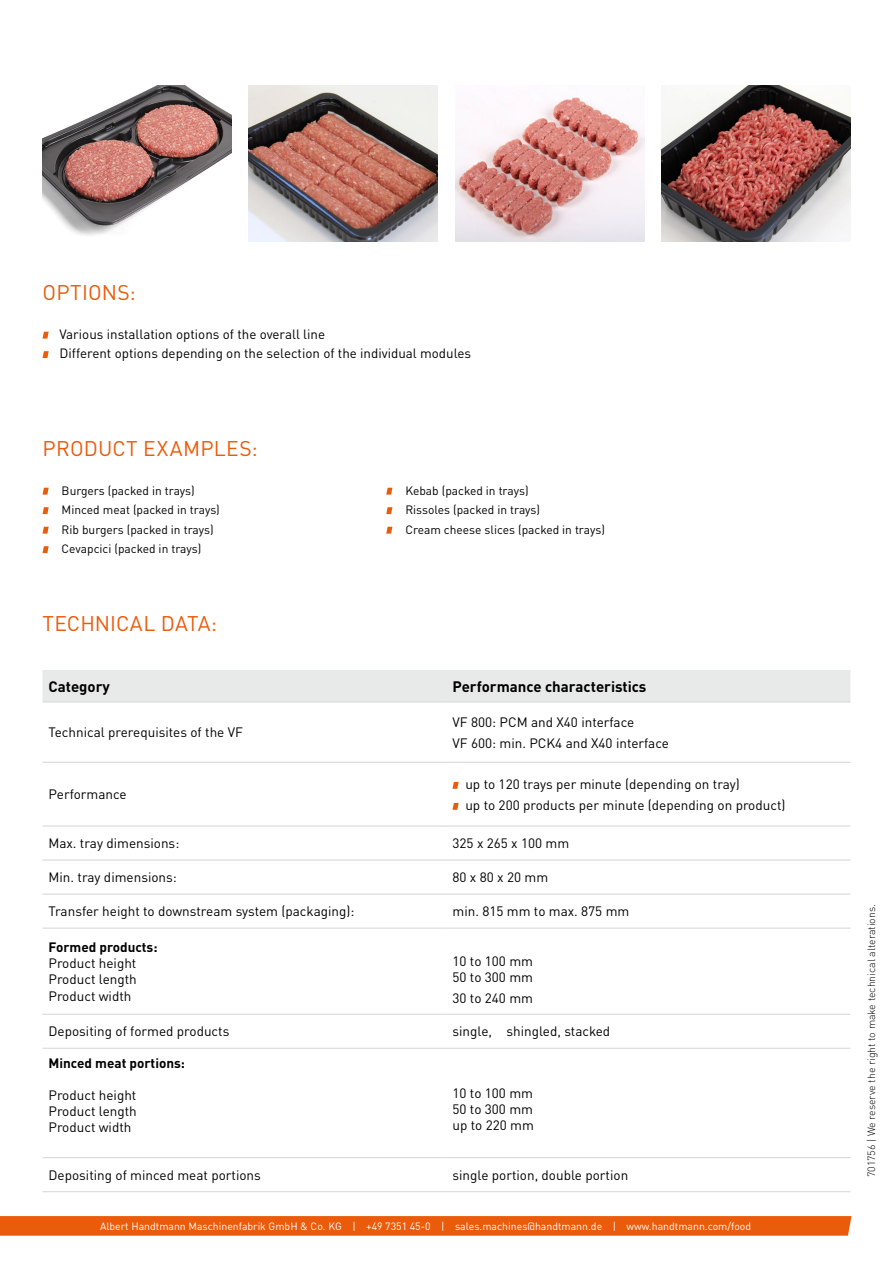
<style>
.page{position:relative;width:893px;height:1263px;background:#fff}
.page>*{position:absolute;margin:0;border:0;box-sizing:border-box;transform-origin:0 0}
.t1{font:21px "DIN Pro";letter-spacing:.01em;color:#ea5b0b}
.t2{font:700 15px "DIN Pro";color:#000}
.t3{font:13.5px/16.2px "DIN Pro";color:#000}
.t4{font:700 13.5px "DIN Pro";color:#000}
.t5{font:13.35px/19.5px "DIN Pro";color:#000}
.t6{font:12px/19.5px "DIN Pro";color:#000}
.t7{font:10.5px "DIN Pro";color:#fff}
.t8{font:300 10.5px "DIN Pro";color:#000}
</style>
<div class="page">
<svg style="left:0;top:1216px;width:851px;height:20px;background:#ea5e0f"></svg>
<img style="left:455px;top:97px;width:189px;height:144px">
<img style="left:661px;top:85px;width:189px;height:156px">
<img style="left:43px;top:85px;width:189px;height:151px">
<img style="left:249px;top:85px;width:189px;height:156px">
<svg style="left:43px;top:332px;width:6px;height:7px"></svg>
<svg style="left:43px;top:351px;width:6px;height:7px"></svg>
<svg style="left:43px;top:488px;width:6px;height:7px"></svg>
<svg style="left:43px;top:507px;width:6px;height:7px"></svg>
<svg style="left:43px;top:527px;width:6px;height:7px"></svg>
<svg style="left:43px;top:546px;width:6px;height:7px"></svg>
<div style="left:43px;top:671px;width:807px;height:30px;background:#e8eae9"></div>
<hr style="left:43px;top:701px;width:403px;height:1px;background:#d2d6d3">
<hr style="left:446px;top:701px;width:404px;height:1px;background:#d2d6d3">
<hr style="left:43px;top:762px;width:403px;height:1px;background:#d2d6d3">
<hr style="left:446px;top:762px;width:404px;height:1px;background:#d2d6d3">
<hr style="left:43px;top:826px;width:403px;height:1px;background:#d2d6d3">
<hr style="left:446px;top:826px;width:404px;height:1px;background:#d2d6d3">
<hr style="left:43px;top:860px;width:403px;height:1px;background:#d2d6d3">
<hr style="left:446px;top:860px;width:404px;height:1px;background:#d2d6d3">
<hr style="left:43px;top:894px;width:403px;height:1px;background:#d2d6d3">
<hr style="left:446px;top:894px;width:404px;height:1px;background:#d2d6d3">
<hr style="left:43px;top:928px;width:403px;height:1px;background:#d2d6d3">
<hr style="left:446px;top:928px;width:404px;height:1px;background:#d2d6d3">
<hr style="left:43px;top:1014px;width:403px;height:1px;background:#d2d6d3">
<hr style="left:446px;top:1014px;width:404px;height:1px;background:#d2d6d3">
<hr style="left:43px;top:1048px;width:403px;height:1px;background:#d2d6d3">
<hr style="left:446px;top:1048px;width:404px;height:1px;background:#d2d6d3">
<hr style="left:43px;top:1157px;width:403px;height:1px;background:#d2d6d3">
<hr style="left:446px;top:1157px;width:404px;height:1px;background:#d2d6d3">
<hr style="left:43px;top:1191px;width:403px;height:1px;background:#d2d6d3">
<hr style="left:446px;top:1191px;width:404px;height:1px;background:#d2d6d3">
<hr style="left:43px;top:670px;width:403px;height:1px;background:#e8eae9">
<hr style="left:446px;top:670px;width:404px;height:1px;background:#e8eae9">
<hr style="left:446px;top:671px;width:1px;height:30px;background:#e8eae9">
<svg style="left:452px;top:782px;width:7px;height:7px"></svg>
<svg style="left:452px;top:803px;width:7px;height:7px"></svg>
<svg style="left:386px;top:488px;width:6px;height:7px"></svg>
<svg style="left:386px;top:507px;width:6px;height:7px"></svg>
<svg style="left:386px;top:527px;width:6px;height:7px"></svg>
<h1 class="t1" style="left:43px;top:275px;width:95px">OPTIONS:</h1>
<p class="t5" style="left:60px;top:323px;width:413px">Various installation options of the overall line<br>Different options depending on the selection of the individual modules</p>
<h1 class="t1" style="left:43px;top:431px;width:217px">PRODUCT EXAMPLES:</h1>
<p class="t6" style="left:62px;top:479px;width:160px">Burgers (packed in trays)<br>Minced meat (packed in trays)<br>Rib burgers (packed in trays)<br>Cevapcici (packed in trays)</p>
<h1 class="t1" style="left:43px;top:607px;width:176px">TECHNICAL DATA:</h1>
<p class="t6" style="left:405px;top:479px;width:201px">Kebab (packed in trays)<br>Rissoles (packed in trays)<br>Cream cheese slices (packed in trays)</p>
<p class="t2" style="left:49px;top:674px;width:63px">Category</p>
<p class="t2" style="left:452px;top:674px;width:195px">Performance characteristics</p>
<p class="t3" style="left:49px;top:723px;width:196px">Technical prerequisites of the VF</p>
<p class="t3" style="left:452px;top:710px;width:218px;line-height:21px">VF 800: PCM and X40 interface<br>VF 600: min. PCK4 and X40 interface</p>
<p class="t3" style="left:49px;top:785px;width:80px">Performance</p>
<p class="t3" style="left:465px;top:772px;width:322px;line-height:21px">up to 120 trays per minute (depending on tray)<br>up to 200 products per minute (depending on product)</p>
<p class="t3" style="left:49px;top:834px;width:132px">Max. tray dimensions:</p>
<p class="t3" style="left:452px;top:834px;width:118px">325 x 265 x 100 mm</p>
<p class="t3" style="left:49px;top:868px;width:130px">Min. tray dimensions:</p>
<p class="t3" style="left:452px;top:868px;width:97px">80 x 80 x 20 mm</p>
<p class="t3" style="left:49px;top:902px;width:307px">Transfer height to downstream system (packaging):</p>
<p class="t3" style="left:452px;top:902px;width:178px">min. 815 mm to max. 875 mm</p>
<p class="t4" style="left:49px;top:936px;width:110px">Formed products:</p>
<p class="t3" style="left:49px;top:954px;width:90px;text-align:justify">Product height Product length Product width</p>
<p class="t3" style="left:452px;top:951px;width:82px">10 to 100 mm<br>50 to 300 mm</p>
<p class="t3" style="left:452px;top:989px;width:82px">30 to 240 mm</p>
<p class="t3" style="left:49px;top:1022px;width:182px">Depositing of formed products</p>
<p class="t3" style="left:452px;top:1022px;width:159px">single, shingled, stacked</p>
<p class="t4" style="left:49px;top:1051px;width:138px">Minced meat portions:</p>
<p class="t3" style="left:49px;top:1086px;width:90px;text-align:justify">Product height Product length Product width</p>
<p class="t3" style="left:452px;top:1083px;width:83px;text-align:justify">10 to 100 mm 50 to 300 mm up to 220 mm</p>
<p class="t3" style="left:49px;top:1165px;width:214px">Depositing of minced meat portions</p>
<p class="t3" style="left:452px;top:1165px;width:177px">single portion, double portion</p>
<p class="t7" style="left:100px;top:1218px;width:653px">Albert Handtmann Maschinenfabrik GmbH &amp; Co. KG | +49 7351 45-0 | sales.machines@handtmann.de | www.handtmann.com/food</p>
<p class="t8" style="left:863px;top:1177px;width:274px;rotate:-90deg">701756 | We reserve the right to make technical alterations.</p>
</div>
